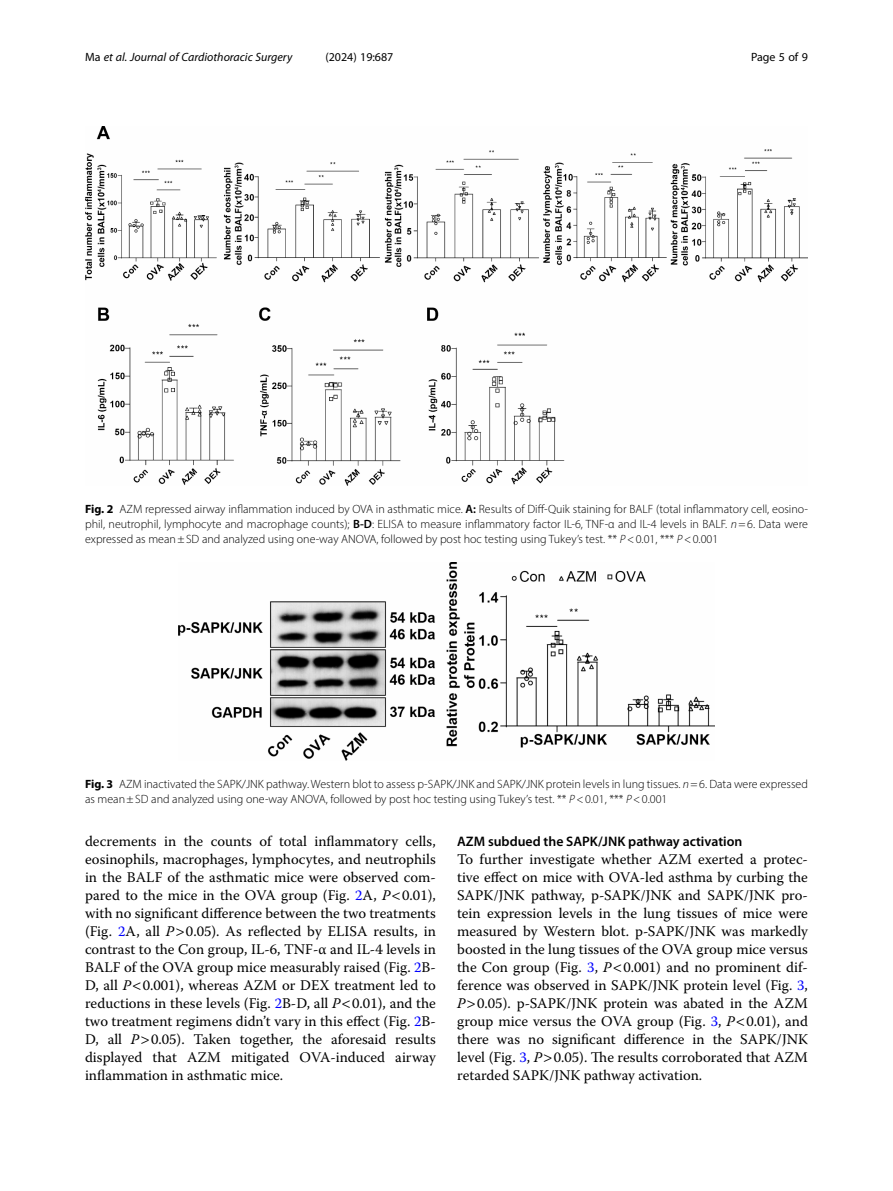
<style>
.page{position:relative;width:893px;height:1191px;background:#fff}
.page>*{position:absolute;margin:0;border:0;box-sizing:border-box;transform-origin:0 0}
.Body_Text{font:14.7px/18px "Warnock Pro";color:#000;text-align:justify}
.Head_2{font:600 13.8px "Myriad Pro";color:#000}
.Figure_Caption{font:300 12px/15px "Myriad Pro";color:#000}
.t1{font:italic 12px "Myriad Pro";color:#000}
.t2{font:12px "Myriad Pro";color:#000}
.s1{font-style:normal}
.s2{font-weight:700}
.s3{font-weight:600}
.s4{font-style:italic}
.s5{color:#00f}
</style>
<div class="page">
<img style="left:178px;top:562px;width:536px;height:198px">
<img style="left:85px;top:126px;width:723px;height:360px">
<p class="t1" style="left:85px;top:50px;width:209px"><span class="s1">Ma</span> et al. Journal of Cardiothoracic Surgery</p>
<p class="t2" style="left:325px;top:50px;width:70px">(2024) 19:687</p>
<p class="t2" style="left:751px;top:50px;width:58px">Page 5 of 9</p>
<p class="Figure_Caption" style="left:85px;top:501px;width:724px;text-align:justify"><span class="s2">Fig. 2</span> AZM repressed airway inflammation induced by OVA in asthmatic mice. <span class="s3">A:</span> Results of Diff-Quik staining for BALF (total inflammatory cell, eosino&shy;phil, neutrophil, lymphocyte and macrophage counts); <span class="s3">B-D</span>: ELISA to measure inflammatory factor IL-6, TNF-α and IL-4 levels in BALF. <span class="s4">n</span>=6. Data were expressed as mean±SD and analyzed using one-way ANOVA, followed by post hoc testing using Tukey’s test. ** <span class="s4">P</span>&lt;0.01, *** <span class="s4">P</span>&lt;0.001</p>
<p class="Figure_Caption" style="left:85px;top:776px;width:724px"><span class="s2">Fig. 3</span> AZM inactivated the SAPK/JNK pathway. Western blot to assess p-SAPK/JNK and SAPK/JNK protein levels in lung tissues. <span class="s4">n</span>=6. Data were expressed as mean±SD and analyzed using one-way ANOVA, followed by post hoc testing using Tukey’s test. ** <span class="s4">P</span>&lt;0.01, *** <span class="s4">P</span>&lt;0.001</p>
<p class="Body_Text" style="left:85px;top:832px;width:352px">decrements in the counts of total inflammatory cells, eosinophils, macrophages, lymphocytes, and neutrophils in the BALF of the asthmatic mice were observed com&shy;pared to the mice in the OVA group (Fig. <span class="s5">2</span>A, <span class="s4">P</span> 0.01), with no significant difference between the two treatments (Fig. <span class="s5">2</span>A, all <span class="s4">P</span> 0.05). As reflected by ELISA results, in contrast to the Con group, IL-6, TNF-α and IL-4 levels in BALF of the OVA group mice measurably raised (Fig. <span class="s5">2</span>B-D, all <span class="s4">P</span> 0.001), whereas AZM or DEX treatment led to reductions in these levels (Fig. <span class="s5">2</span>B-D, all <span class="s4">P</span> 0.01), and the two treatment regimens didn’t vary in this effect (Fig. <span class="s5">2</span>B-D, all <span class="s4">P</span> 0.05). Taken together, the aforesaid results displayed that AZM mitigated OVA-induced airway inflammation in asthmatic mice.</p>
<p class="Head_2" style="left:457px;top:833px;width:287px">AZM subdued the SAPK/JNK pathway activation</p>
<p class="Body_Text" style="left:457px;top:850px;width:352px">To further investigate whether AZM exerted a protec&shy;tive effect on mice with OVA-led asthma by curbing the SAPK/JNK pathway, p-SAPK/JNK and SAPK/JNK pro&shy;tein expression levels in the lung tissues of mice were measured by Western blot. p-SAPK/JNK was markedly boosted in the lung tissues of the OVA group mice versus the Con group (Fig. <span class="s5">3</span>, <span class="s4">P</span> 0.001) and no prominent dif&shy;ference was observed in SAPK/JNK protein level (Fig. <span class="s5">3</span>, <span class="s4">P</span> 0.05). p-SAPK/JNK protein was abated in the AZM group mice versus the OVA group (Fig. <span class="s5">3</span>, <span class="s4">P</span> 0.01), and there was no significant difference in the SAPK/JNK level (Fig. <span class="s5">3</span>, <span class="s4">P</span> 0.05). The results corroborated that AZM retarded SAPK/JNK pathway activation.</p>
</div>
